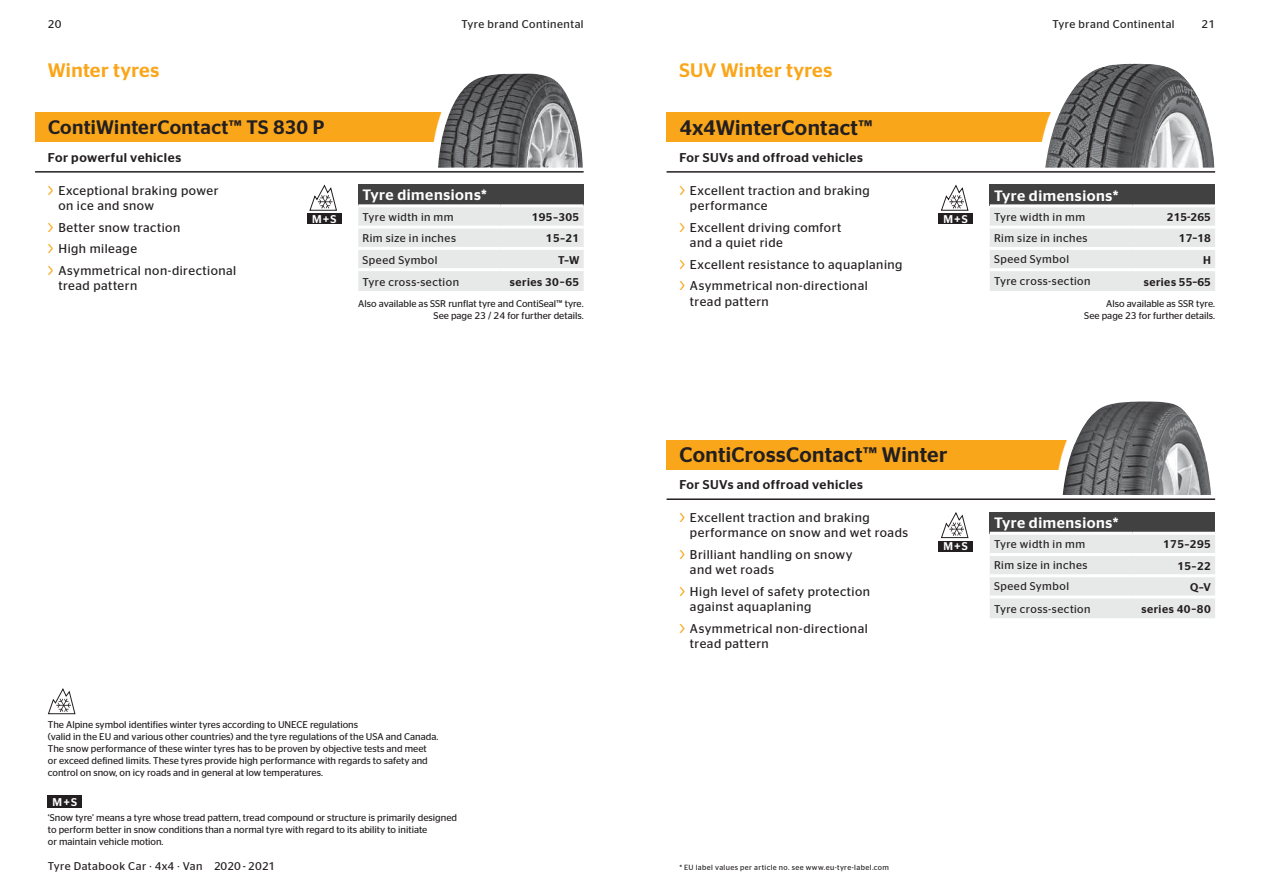
<style>
.page{position:relative;width:1263px;height:893px;background:#fff}
.page>*{position:absolute;margin:0;border:0;box-sizing:border-box;transform-origin:0 0}
.t1{font:500 21px "Continental Stag Sans";letter-spacing:.02em;color:#231f20}
.t2{font:500 19.5px "Continental Stag Sans";letter-spacing:.015em;color:#231f20}
.t3{font:500 19.5px "Continental Stag Sans";letter-spacing:.015em;color:#faa61a}
.t4{font:500 15px "Continental Stag Sans";letter-spacing:.035em;color:#fff}
.t5{font:12.75px/15.3px "Continental Stag Sans";letter-spacing:.04em;color:#231f20}
.t6{font:500 12.75px "Continental Stag Sans";letter-spacing:.045em;color:#231f20}
.t7{font:11.25px "Continental Stag Sans";letter-spacing:.04em;color:#231f20}
.t8{font:500 11.25px "Continental Stag Sans";letter-spacing:.03em;color:#231f20}
.t9{font:500 11.25px "Continental Stag Sans";color:#fff}
.t10{font:9.75px/12px "Continental Stag Sans";color:#231f20}
.t11{font:7.5px "Continental Stag Sans";letter-spacing:.05em;color:#231f20}
.s1{color:#faa61a}
</style>
<div class="page">
<div style="left:35px;top:112px;width:419px;height:30px;background:#faa61a"></div>
<div style="left:431px;top:68px;width:145px;height:94px;background:#fff"></div>
<img style="left:438px;top:74px;width:145px;height:94px">
<div style="left:307px;top:213px;width:34px;height:11px;background:#231f20"></div>
<hr style="left:35px;top:171px;width:549px;height:2px;background:#231f20">
<div style="left:666px;top:112px;width:440px;height:30px;background:#faa61a"></div>
<div style="left:1039px;top:58px;width:169px;height:104px;background:#fff"></div>
<img style="left:1045px;top:63px;width:169px;height:105px">
<div style="left:939px;top:213px;width:34px;height:11px;background:#231f20"></div>
<hr style="left:666px;top:171px;width:549px;height:2px;background:#231f20">
<div style="left:666px;top:440px;width:447px;height:29px;background:#faa61a"></div>
<div style="left:1056px;top:396px;width:149px;height:93px;background:#fff"></div>
<img style="left:1063px;top:401px;width:148px;height:94px">
<div style="left:939px;top:541px;width:34px;height:10px;background:#231f20"></div>
<hr style="left:666px;top:498px;width:549px;height:2px;background:#231f20">
<svg style="left:940px;top:184px;width:29px;height:27px"></svg>
<svg style="left:309px;top:184px;width:28px;height:27px"></svg>
<svg style="left:941px;top:512px;width:28px;height:27px"></svg>
<div style="left:358px;top:185px;width:226px;height:21px;background:#414142"></div>
<div style="left:358px;top:207px;width:226px;height:84px;background:#e7e8e8"></div>
<hr style="left:358px;top:204px;width:143px;height:3px;background:#fff">
<hr style="left:501px;top:204px;width:83px;height:3px;background:#fff">
<hr style="left:358px;top:226px;width:143px;height:3px;background:#fff">
<hr style="left:501px;top:226px;width:83px;height:3px;background:#fff">
<hr style="left:358px;top:247px;width:143px;height:3px;background:#fff">
<hr style="left:501px;top:247px;width:83px;height:3px;background:#fff">
<hr style="left:358px;top:268px;width:143px;height:3px;background:#fff">
<hr style="left:501px;top:268px;width:83px;height:3px;background:#fff">
<div style="left:990px;top:185px;width:225px;height:21px;background:#414142"></div>
<div style="left:990px;top:207px;width:225px;height:84px;background:#e7e8e8"></div>
<hr style="left:990px;top:204px;width:142px;height:3px;background:#fff">
<hr style="left:1132px;top:204px;width:83px;height:3px;background:#fff">
<hr style="left:990px;top:226px;width:142px;height:3px;background:#fff">
<hr style="left:1132px;top:226px;width:83px;height:3px;background:#fff">
<hr style="left:990px;top:247px;width:142px;height:3px;background:#fff">
<hr style="left:1132px;top:247px;width:83px;height:3px;background:#fff">
<hr style="left:990px;top:268px;width:142px;height:3px;background:#fff">
<hr style="left:1132px;top:268px;width:83px;height:3px;background:#fff">
<div style="left:990px;top:512px;width:225px;height:21px;background:#414142"></div>
<div style="left:990px;top:535px;width:225px;height:83px;background:#e7e8e8"></div>
<hr style="left:990px;top:532px;width:142px;height:3px;background:#fff">
<hr style="left:1132px;top:532px;width:83px;height:3px;background:#fff">
<hr style="left:990px;top:553px;width:142px;height:3px;background:#fff">
<hr style="left:1132px;top:553px;width:83px;height:3px;background:#fff">
<hr style="left:990px;top:574px;width:142px;height:3px;background:#fff">
<hr style="left:1132px;top:574px;width:83px;height:3px;background:#fff">
<hr style="left:990px;top:595px;width:142px;height:3px;background:#fff">
<hr style="left:1132px;top:595px;width:83px;height:3px;background:#fff">
<div style="left:48px;top:795px;width:34px;height:13px;background:#231f20"></div>
<svg style="left:48px;top:688px;width:28px;height:27px"></svg>
<p class="t7" style="left:48px;top:18px;width:15px">20</p>
<p class="t7" style="left:1201px;top:18px;width:15px">21</p>
<p class="t7" style="left:462px;top:18px;width:124px">Tyre brand Continental</p>
<p class="t7" style="left:1052px;top:18px;width:124px">Tyre brand Continental</p>
<h2 class="t3" style="left:48px;top:59px;width:113px">Winter tyres</h2>
<h2 class="t3" style="left:679px;top:59px;width:155px">SUV Winter tyres</h2>
<h2 class="t2" style="left:48px;top:116px;width:278px">ContiWinterContact™ TS 830 P</h2>
<h1 class="t1" style="left:679px;top:115px;width:195px">4x4WinterContact™</h1>
<h3 class="t6" style="left:48px;top:150px;width:135px">For powerful vehicles</h3>
<h3 class="t5" style="left:58px;top:183px;width:161px;text-indent:-11px"><span class="s1">&gt;</span> Exceptional braking power on ice and snow</h3>
<h3 class="t5" style="left:48px;top:216px;width:190px;line-height:21.6px"><span class="s1">&gt;</span> Better snow traction<br><span class="s1">&gt;</span> High mileage<br><span class="s1">&gt;</span> Asymmetrical non-directional</h3>
<h3 class="t5" style="left:58px;top:278px;width:80px">tread pattern</h3>
<p class="t9" style="left:312px;top:212px;width:26px">M+S</p>
<h3 class="t4" style="left:362px;top:187px;width:126px">Tyre dimensions*</h3>
<p class="t7" style="left:362px;top:211px;width:93px">Tyre width in mm</p>
<p class="t8" style="left:532px;top:211px;width:49px">195–305</p>
<p class="t7" style="left:362px;top:232px;width:95px">Rim size in inches</p>
<p class="t8" style="left:546px;top:232px;width:35px">15–21</p>
<p class="t7" style="left:362px;top:253px;width:77px">Speed Symbol</p>
<p class="t8" style="left:558px;top:253px;width:23px">T–W</p>
<p class="t7" style="left:362px;top:275px;width:98px">Tyre cross-section</p>
<p class="t8" style="left:510px;top:275px;width:71px">series 30–65</p>
<p class="t10" style="left:358px;top:298px;width:227px;text-align:right">Also available as SSR runflat tyre and ContiSeal™ tyre.<br>See page 23 / 24 for further details.</p>
<h3 class="t6" style="left:679px;top:150px;width:185px">For SUVs and offroad vehicles</h3>
<h3 class="t5" style="left:690px;top:183px;width:181px;text-indent:-11px"><span class="s1">&gt;</span> Excellent traction and braking performance</h3>
<h3 class="t5" style="left:690px;top:220px;width:153px;text-indent:-11px"><span class="s1">&gt;</span> Excellent driving comfort and a quiet ride</h3>
<h3 class="t5" style="left:679px;top:253px;width:225px;line-height:21.8px"><span class="s1">&gt;</span> Excellent resistance to aquaplaning <span class="s1">&gt;</span> Asymmetrical non-directional</h3>
<h3 class="t5" style="left:690px;top:294px;width:80px">tread pattern</h3>
<p class="t9" style="left:943px;top:212px;width:26px">M+S</p>
<h3 class="t4" style="left:994px;top:187px;width:126px">Tyre dimensions*</h3>
<p class="t7" style="left:994px;top:210px;width:93px">Tyre width in mm</p>
<p class="t8" style="left:1167px;top:211px;width:45px">215-265</p>
<p class="t7" style="left:994px;top:231px;width:95px">Rim size in inches</p>
<p class="t8" style="left:1179px;top:232px;width:33px">17–18</p>
<p class="t7" style="left:994px;top:252px;width:77px">Speed Symbol</p>
<p class="t8" style="left:1203px;top:253px;width:9px">H</p>
<p class="t7" style="left:994px;top:275px;width:98px">Tyre cross-section</p>
<p class="t8" style="left:1144px;top:275px;width:69px">series 55–65</p>
<p class="t10" style="left:1084px;top:298px;width:132px;text-align:right">Also available as SSR tyre.<br>See page 23 for further details.</p>
<h1 class="t1" style="left:679px;top:442px;width:269px">ContiCrossContact™ Winter</h1>
<h3 class="t6" style="left:679px;top:478px;width:185px">For SUVs and offroad vehicles</h3>
<h3 class="t5" style="left:690px;top:510px;width:220px;text-indent:-11px"><span class="s1">&gt;</span> Excellent traction and braking performance on snow and wet roads</h3>
<h3 class="t5" style="left:690px;top:547px;width:164px;text-indent:-11px"><span class="s1">&gt;</span> Brilliant handling on snowy and wet roads</h3>
<h3 class="t5" style="left:690px;top:584px;width:182px;text-indent:-11px"><span class="s1">&gt;</span> High level of safety protection against aquaplaning</h3>
<h3 class="t5" style="left:690px;top:621px;width:179px;text-indent:-11px"><span class="s1">&gt;</span> Asymmetrical non-directional tread pattern</h3>
<p class="t9" style="left:943px;top:540px;width:26px">M+S</p>
<h3 class="t4" style="left:994px;top:514px;width:126px">Tyre dimensions*</h3>
<p class="t7" style="left:994px;top:538px;width:93px">Tyre width in mm</p>
<p class="t8" style="left:1163px;top:538px;width:49px">175–295</p>
<p class="t7" style="left:994px;top:559px;width:95px">Rim size in inches</p>
<p class="t8" style="left:1177px;top:559px;width:35px">15–22</p>
<p class="t7" style="left:994px;top:580px;width:77px">Speed Symbol</p>
<p class="t8" style="left:1190px;top:580px;width:22px">Q–V</p>
<p class="t7" style="left:994px;top:602px;width:98px">Tyre cross-section</p>
<p class="t8" style="left:1141px;top:602px;width:71px">series 40–80</p>
<p class="t10" style="left:48px;top:718px;width:392px">The Alpine symbol identifies winter tyres according to UNECE regulations<br>(valid in the EU and various other countries) and the tyre regulations of the USA and Canada.<br>The snow performance of these winter tyres has to be proven by objective tests and meet or exceed defined limits. These tyres provide high performance with regards to safety and control on snow, on icy roads and in general at low temperatures.</p>
<p class="t9" style="left:53px;top:796px;width:26px">M+S</p>
<p class="t10" style="left:48px;top:812px;width:411px">‘Snow tyre’ means a tyre whose tread pattern, tread compound or structure is primarily designed to perform better in snow conditions than a normal tyre with regard to its ability to initiate<br>or maintain vehicle motion.</p>
<p class="t7" style="left:48px;top:860px;width:229px">Tyre Databook Car · 4x4 · Van 2020 - 2021</p>
<p class="t11" style="left:679px;top:863px;width:211px">* EU label values per article no. see www.eu-tyre-label.com</p>
</div>
